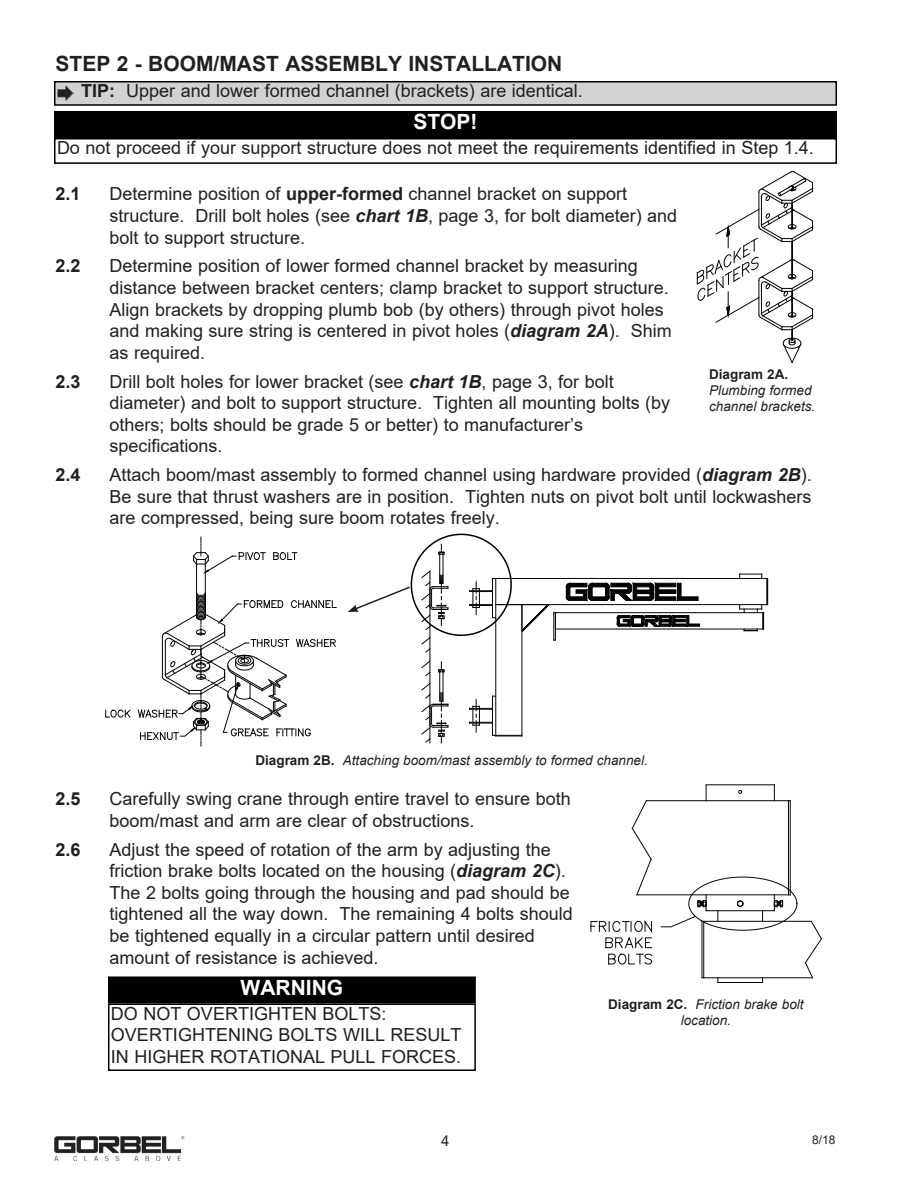
<style>
.page{position:relative;width:918px;height:1188px;background:#fff}
.page>*{position:absolute;margin:0;border:0;box-sizing:border-box;transform-origin:0 0}
.t1{font:700 21px "Arial";color:#231f20}
.t2{font:700 21px "Arial";color:#fff}
.t3{font:18px/21.6px "Arial";color:#231f20}
.t4{font:700 18px "Arial";color:#231f20}
.t5{font:15px "Arial";color:#231f20}
.t6{font:italic 13.5px/16.2px "Arial";color:#231f20}
.t7{font:700 13.5px "Arial";color:#231f20}
.t8{font:12px "Arial";color:#231f20}
.s1{font-weight:700}
.s2{font-weight:700;font-style:italic}
.s3{font-weight:700;font-style:normal}
</style>
<div class="page">
<div style="left:55px;top:82px;width:781px;height:23px;background:#d1d2d4"></div>
<div style="left:54px;top:81px;width:783px;height:25px;border:2px solid #000"></div>
<img style="left:56px;top:83px;width:18px;height:18px">
<div style="left:55px;top:112px;width:781px;height:25px;background:#000"></div>
<div style="left:54px;top:111px;width:783px;height:27px;border:2px solid #000"></div>
<div style="left:54px;top:138px;width:783px;height:26px;border:2px solid #000"></div>
<svg style="left:697px;top:171px;width:116px;height:192px"></svg>
<svg style="left:273px;top:552px;width:24px;height:8px"></svg>
<hr style="left:196px;top:560px;width:1px;height:58px;background:#040503">
<hr style="left:205px;top:560px;width:1px;height:58px;background:#040503">
<svg style="left:105px;top:709px;width:26px;height:9px"></svg>
<svg style="left:193px;top:537px;width:72px;height:36px"></svg>
<svg style="left:138px;top:592px;width:199px;height:154px"></svg>
<hr style="left:439px;top:554px;width:1px;height:30px;background:#040503">
<hr style="left:443px;top:554px;width:1px;height:30px;background:#040503">
<svg style="left:438px;top:544px;width:7px;height:11px"></svg>
<svg style="left:421px;top:637px;width:9px;height:16px"></svg>
<svg style="left:421px;top:570px;width:28px;height:60px"></svg>
<svg style="left:421px;top:660px;width:28px;height:83px"></svg>
<hr style="left:430px;top:571px;width:1px;height:172px;background:#040503">
<svg style="left:739px;top:574px;width:29px;height:57px"></svg>
<hr style="left:555px;top:629px;width:208px;height:1px;background:#040503">
<hr style="left:555px;top:612px;width:208px;height:1px;background:#040503">
<svg style="left:616px;top:615px;width:84px;height:12px"></svg>
<hr style="left:492px;top:578px;width:1px;height:40px;background:#040503">
<svg style="left:469px;top:582px;width:87px;height:59px"></svg>
<svg style="left:469px;top:696px;width:54px;height:41px"></svg>
<hr style="left:496px;top:578px;width:1px;height:157px;background:#040503">
<hr style="left:522px;top:605px;width:1px;height:130px;background:#040503">
<hr style="left:496px;top:604px;width:271px;height:1px;background:#040503">
<hr style="left:493px;top:578px;width:274px;height:1px;background:#040503">
<svg style="left:566px;top:583px;width:133px;height:18px"></svg>
<div style="left:658px;top:590px;width:18px;height:3px;border:1px solid #040503"></div>
<div style="left:411px;top:534px;width:101px;height:102px;border:2px solid #000;border-radius:50%"></div>
<svg style="left:348px;top:585px;width:63px;height:27px"></svg>
<div style="left:109px;top:977px;width:366px;height:26px;background:#000"></div>
<div style="left:108px;top:976px;width:368px;height:27px;border:2px solid #000"></div>
<div style="left:108px;top:1003px;width:368px;height:68px;border:2px solid #000"></div>
<svg style="left:590px;top:921px;width:62px;height:44px"></svg>
<svg style="left:805px;top:921px;width:17px;height:57px"></svg>
<svg style="left:632px;top:800px;width:20px;height:96px"></svg>
<svg style="left:705px;top:784px;width:70px;height:16px"></svg>
<hr style="left:703px;top:921px;width:1px;height:57px;background:#040503">
<hr style="left:702px;top:921px;width:1px;height:57px;background:#040503">
<hr style="left:718px;top:982px;width:45px;height:1px;background:#040503">
<hr style="left:788px;top:801px;width:1px;height:94px;background:#040503">
<hr style="left:790px;top:801px;width:1px;height:94px;background:#040503">
<hr style="left:637px;top:895px;width:151px;height:1px;background:#040503">
<hr style="left:702px;top:978px;width:111px;height:1px;background:#040503">
<hr style="left:702px;top:921px;width:109px;height:1px;background:#040503">
<svg style="left:661px;top:876px;width:137px;height:55px"></svg>
<hr style="left:646px;top:800px;width:142px;height:1px;background:#040503">
<img style="left:54px;top:1136px;width:131px;height:25px">
<p class="t1" style="left:56px;top:49px;width:508px">STEP 2 - BOOM/MAST ASSEMBLY INSTALLATION</p>
<p class="t3" style="left:81px;top:80px;width:503px"><span class="s1">TIP:</span> Upper and lower formed channel (brackets) are identical.</p>
<p class="t2" style="left:413px;top:107px;width:66px">STOP!</p>
<p class="t3" style="left:57px;top:137px;width:758px">Do not proceed if your support structure does not meet the requirements identified in Step 1.4.</p>
<p class="t4" style="left:56px;top:181px;width:27px">2.1</p>
<p class="t3" style="left:110px;top:183px;width:569px">Determine position of <span class="s1">upper-formed</span> channel bracket on support structure. Drill bolt holes (see <span class="s2">chart 1B</span>, page 3, for bolt diameter) and bolt to support structure.</p>
<p class="t4" style="left:56px;top:253px;width:27px">2.2</p>
<p class="t3" style="left:110px;top:255px;width:564px">Determine position of lower formed channel bracket by measuring distance between bracket centers; clamp bracket to support structure.<br>Align brackets by dropping plumb bob (by others) through pivot holes and making sure string is centered in pivot holes (<span class="s2">diagram 2A</span>). Shim as required.</p>
<p class="t4" style="left:56px;top:369px;width:27px">2.3</p>
<p class="t3" style="left:110px;top:370px;width:562px">Drill bolt holes for lower bracket (see <span class="s2">chart 1B</span>, page 3, for bolt diameter) and bolt to support structure. Tighten all mounting bolts (by others; bolts should be grade 5 or better) to manufacturer’s specifications.</p>
<p class="t4" style="left:56px;top:462px;width:27px">2.4</p>
<p class="t3" style="left:110px;top:464px;width:704px;text-align:justify">Attach boom/mast assembly to formed channel using hardware provided (<span class="s2">diagram 2B</span>).<br>Be sure that thrust washers are in position. Tighten nuts on pivot bolt until lockwashers are compressed, being sure boom rotates freely.</p>
<p class="t7" style="left:709px;top:365px;width:81px">Diagram 2A.</p>
<p class="t6" style="left:709px;top:382px;width:108px">Plumbing formed channel brackets.</p>
<p class="t6" style="left:255px;top:752px;width:394px"><span class="s3">Diagram 2B.</span> Attaching boom/mast assembly to formed channel.</p>
<p class="t4" style="left:56px;top:786px;width:27px">2.5</p>
<p class="t3" style="left:110px;top:788px;width:463px">Carefully swing crane through entire travel to ensure both boom/mast and arm are clear of obstructions.</p>
<p class="t4" style="left:56px;top:837px;width:27px">2.6</p>
<p class="t3" style="left:110px;top:838px;width:465px">Adjust the speed of rotation of the arm by adjusting the friction brake bolts located on the housing (<span class="s2">diagram 2C</span>).<br>The 2 bolts going through the housing and pad should be tightened all the way down. The remaining 4 bolts should be tightened equally in a circular pattern until desired amount of resistance is achieved.</p>
<p class="t2" style="left:241px;top:973px;width:104px">WARNING</p>
<p class="t3" style="left:111px;top:1002px;width:352px">DO NOT OVERTIGHTEN BOLTS:<br>OVERTIGHTENING BOLTS WILL RESULT<br>IN HIGHER ROTATIONAL PULL FORCES.</p>
<p class="t6" style="left:608px;top:997px;width:197px;text-align:center"><span class="s3">Diagram 2C.</span> Friction brake bolt location.</p>
<p class="t5" style="left:441px;top:1131px;width:10px">4</p>
<p class="t8" style="left:812px;top:1132px;width:25px">8/18</p>
</div>
